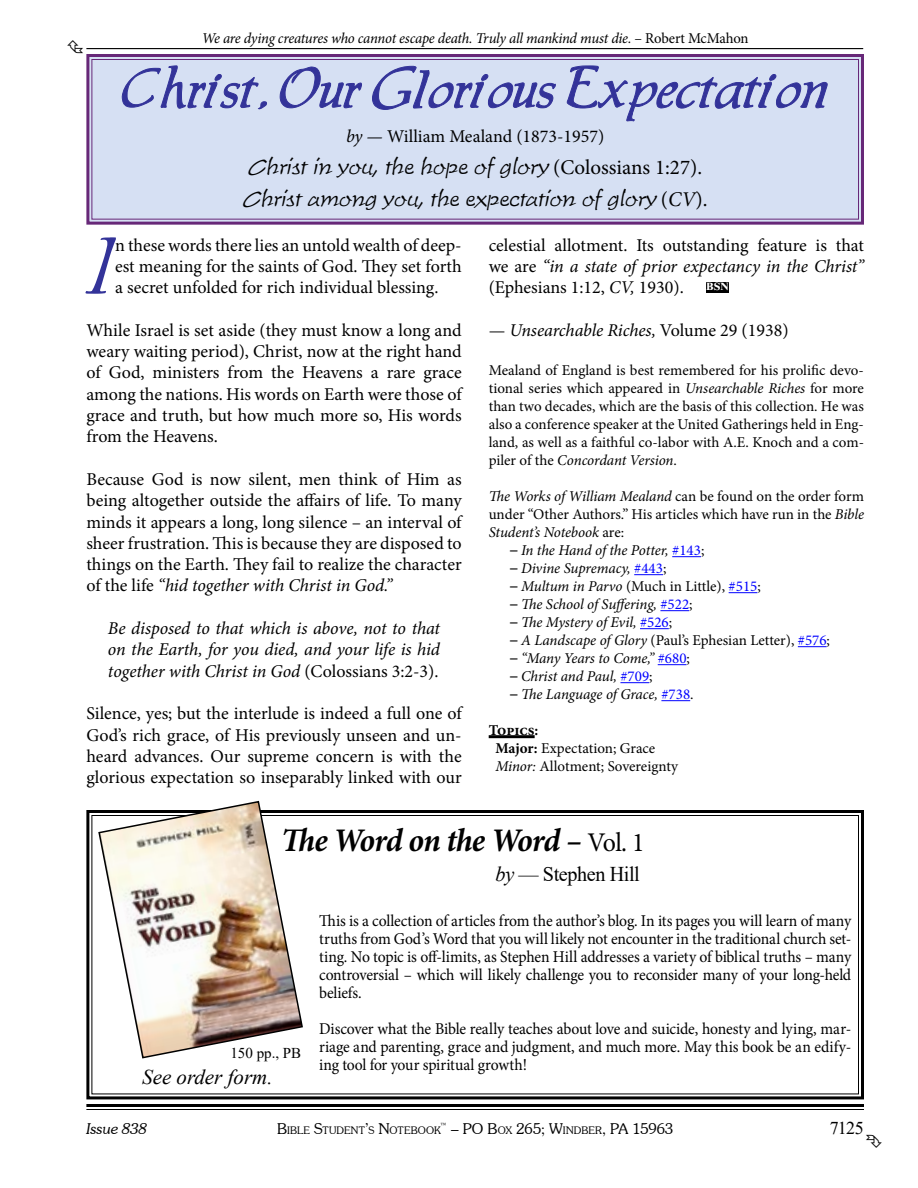
<style>
.page{position:relative;width:918px;height:1188px;background:#fff}
.page>*{position:absolute;margin:0;border:0;box-sizing:border-box;transform-origin:0 0}
.t1{font:73.8px "Allure SSK";color:#339}
.t2{font:54px "Allure SSK";color:#339}
.t3{font:italic 700 33px "Minion Pro";color:#000;scale:.96 1}
.t4{font:italic 21px/32px "Time Scr D Ligh";color:#000}
.t5{font:21px "Times New Roman";letter-spacing:-.02em;color:#000;scale:.96 1}
.t6{font:italic 21px "Times New Roman";color:#000}
.t7{font:18px/21.3px "Minion Pro";color:#000;text-align:justify}
.t8{font:italic 18px/21.3px "Minion Pro";letter-spacing:-.01em;color:#000;text-align:justify}
.t9{font:18px "Times New Roman";color:#000}
.t10{font:16.5px/18px "Minion Pro";letter-spacing:-.01em;color:#000;text-align:justify;scale:.95 1}
.t11{font:15px/18px "Minion Pro";color:#000;text-align:justify}
.t12{font:italic 15px "Minion Pro";letter-spacing:-.015em;color:#000}
.t13{font:300 15px "Souvenir IT Cby BT";color:#000}
.t14{font:15px "Times New Roman";color:#000}
.t15{font:italic 300 15px "Souvenir IT Cby BT";letter-spacing:.005em;color:#000}
.t16{font:700 15px "Times New Roman";color:#fff}
.t17{font:300 10.5px "Souvenir IT Cby BT";letter-spacing:.015em;color:#000}
.t18{font:300 8.7px "Souvenir IT Cby BT";color:#000}
.s1{font-style:normal}
.s2{font-style:italic}
.s3{font-family:"Minion Pro";font-style:normal}
.s4{font-family:"Minion Pro"}
.s5{font-family:"Calibri";font-style:normal}
.s6{font-style:normal;color:#00f}
.s7{font-family:"Calibri"}
.s8{color:#00f}
.s9{font-weight:700}
.s10{font-weight:400;font-style:normal;font-size:27px}
.s11{font-size:15px}
.s12{font-size:10.5px}
</style>
<div class="page">
<hr style="left:86px;top:1104px;width:778px;height:3px;background:#000">
<hr style="left:86px;top:1109px;width:778px;height:1px;background:#000">
<svg style="left:86px;top:54px;width:778px;height:171px;background:#ccd3eb"></svg>
<div style="left:91px;top:59px;width:768px;height:161px;border:1px solid #672878"></div>
<hr style="left:86px;top:48px;width:777px;height:1px;background:#000">
<svg style="left:672px;top:556px;width:29px;height:1px"></svg>
<svg style="left:634px;top:574px;width:29px;height:1px"></svg>
<svg style="left:729px;top:592px;width:28px;height:1px"></svg>
<svg style="left:660px;top:610px;width:29px;height:1px"></svg>
<svg style="left:640px;top:628px;width:29px;height:1px"></svg>
<svg style="left:798px;top:646px;width:29px;height:1px"></svg>
<svg style="left:658px;top:664px;width:29px;height:1px"></svg>
<svg style="left:620px;top:682px;width:29px;height:1px"></svg>
<svg style="left:661px;top:700px;width:29px;height:1px"></svg>
<hr style="left:489px;top:735px;width:46px;height:3px;background:#000">
<div style="left:706px;top:282px;width:23px;height:10px;background:#000"></div>
<svg style="left:86px;top:810px;width:778px;height:290px"></svg>
<img style="left:97px;top:800px;width:207px;height:259px">
<p class="t12" style="left:202px;top:28px;width:548px">We are dying creatures who cannot escape death. Truly all mankind must die. <span class="s1">– Robert McMahon</span></p>
<h2 class="t2" style="left:124px;top:65px;width:704px">Christ, Our Glorious Expectation</h2>
<p class="t7" style="left:346px;top:126px;width:260px"><span class="s2">by —</span> William Mealand (1873-1957)</p>
<p class="t4" style="left:243px;top:152px;width:466px">Christ in you, the hope of glory <span class="s3">( C o l o s s i a n s 1 : 2 7 ) .<br></span>Christ among y ou, the expectation of glory <span class="s3">(</span> <span class="s4">C V</span> <span class="s3">) .</span></p>
<h1 class="t1" style="left:86px;top:236px;width:30px">I</h1>
<p class="t7" style="left:115px;top:234px;width:348px">n these words there lies an untold wealth of deep&shy;est meaning for the saints of God. They set forth a secret unfolded for rich individual blessing.</p>
<p class="t7" style="left:86px;top:320px;width:377px">While Israel is set aside (they must know a long and weary waiting period), Christ, now at the right hand of God, ministers from the Heavens a rare grace among the nations. His words on Earth were those of grace and truth, but how much more so, His words from the Heavens.</p>
<p class="t7" style="left:86px;top:469px;width:377px">Because God is now silent, men think of Him as being altogether outside the affairs of life. To many minds it appears a long, long silence – an interval of sheer frustration. This is because they are disposed to things on the Earth. They fail to realize the character of the life <span class="s2">“hid together with Christ in God.”</span></p>
<p class="t8" style="left:108px;top:618px;width:334px">Be disposed to that which is above, not to that on the Earth, for you died, and your life is hid together with Christ in God <span class="s1">(Colossians 3:2-3).</span></p>
<p class="t7" style="left:86px;top:703px;width:377px">Silence, yes; but the interlude is indeed a full one of God’s rich grace, of His previously unseen and un&shy;heard advances. Our supreme concern is with the glorious expectation so inseparably linked with our</p>
<p class="t7" style="left:489px;top:234px;width:377px">celestial allotment. Its outstanding feature is that we are <span class="s2">“in a state of prior expectancy in the Christ” </span>(Ephesians 1:12, <span class="s2">CV,</span> 1930).</p>
<p class="t8" style="left:489px;top:319px;width:301px"><span class="s1">—</span> Unsearchable Riches, <span class="s1">Volume 29 (1938)</span></p>
<p class="t11" style="left:489px;top:361px;width:377px">Mealand of England is best remembered for his prolific devo&shy;tional series which appeared in <span class="s2">Unsearchable Riches</span> for more than two decades, which are the basis of this collection. He was also a conference speaker at the United Gatherings held in Eng&shy;land, as well as a faithful co-labor with A.E. Knoch and a com&shy;piler of the <span class="s2">Concordant Version</span>.</p>
<p class="t11" style="left:489px;top:487px;width:377px"><span class="s2">The Works of William Mealand</span> can be found on the order form under “Other Authors.” His articles which have run in the <span class="s2">Bible Student’s Notebook</span> are:</p>
<p class="t12" style="left:510px;top:540px;width:196px"><span class="s5">–</span> In the Hand of the Potter, <span class="s6">#143</span><span class="s1">;</span></p>
<p class="t12" style="left:510px;top:558px;width:158px"><span class="s5">–</span> Divine Supremacy, <span class="s6">#443</span><span class="s1">;</span></p>
<p class="t11" style="left:510px;top:577px;width:252px"><span class="s7">–</span> <span class="s2">Multum in Parvo</span> (Much in Little), <span class="s8">#515</span>;</p>
<p class="t12" style="left:510px;top:594px;width:184px"><span class="s5">–</span> The School of Suffering, <span class="s6">#522</span><span class="s1">;</span></p>
<p class="t12" style="left:510px;top:612px;width:163px"><span class="s5">–</span> The Mystery of Evil, <span class="s6">#526</span><span class="s1">;</span></p>
<p class="t11" style="left:510px;top:631px;width:321px"><span class="s7">–</span> <span class="s2">A Landscape of Glory</span> (Paul’s Ephesian Letter), <span class="s8">#576</span>;</p>
<p class="t12" style="left:510px;top:648px;width:181px"><span class="s5">–</span> “Many Years to Come,” <span class="s6">#680</span><span class="s1">;</span></p>
<p class="t12" style="left:510px;top:666px;width:144px"><span class="s5">–</span> Christ and Paul, <span class="s6">#709</span><span class="s1">;</span></p>
<p class="t12" style="left:510px;top:684px;width:185px"><span class="s5">–</span> The Language of Grace, <span class="s6">#738</span><span class="s1">.</span></p>
<p class="t11" style="left:495px;top:721px;width:184px;text-align:left;text-indent:-7px"><span class="s9">Topics:<br>Major:</span> Expectation; Grace<br><span class="s2">Minor:</span> Allotment; Sovereignty</p>
<p class="t16" style="left:706px;top:275px;width:24px">bsn</p>
<h3 class="t3" style="left:281px;top:817px;width:380px">The Word on the Word – <span class="s10">Vol. 1</span></h3>
<p class="t5" style="left:496px;top:859px;width:152px"><span class="s2">by</span> — Stephen Hill</p>
<p class="t10" style="left:319px;top:912px;width:562px">This is a collection of articles from the author’s blog. In its pages you will learn of many truths from God’s Word that you will likely not encounter in the traditional church set&shy;ting. No topic is off-limits, as Stephen Hill addresses a variety of biblical truths – many controversial – which will likely challenge you to reconsider many of your long-held beliefs.</p>
<p class="t10" style="left:319px;top:1020px;width:562px">Discover what the Bible really teaches about love and suicide, honesty and lying, mar&shy;riage and parenting, grace and judgment, and much more. May this book be an edify&shy;ing tool for your spiritual growth!</p>
<p class="t14" style="left:230px;top:1043px;width:72px">150 pp., PB</p>
<p class="t6" style="left:142px;top:1063px;width:132px">See order form.</p>
<p class="t17" style="left:277px;top:1124px;width:165px"><span class="s11">B</span>IBLE <span class="s11">S</span>TUDENT<span class="s11">’</span>S <span class="s11">N</span>OTEBOOK</p>
<p class="t9" style="left:830px;top:1115px;width:36px">7125</p>
<p class="t18" style="left:440px;top:1121px;width:9px">™</p>
<p class="t15" style="left:86px;top:1119px;width:62px">Issue 838</p>
<p class="t13" style="left:451px;top:1119px;width:224px">– PO B<span class="s12">OX</span> 265; W<span class="s12">INDBER</span>, PA 15963</p>
</div>
